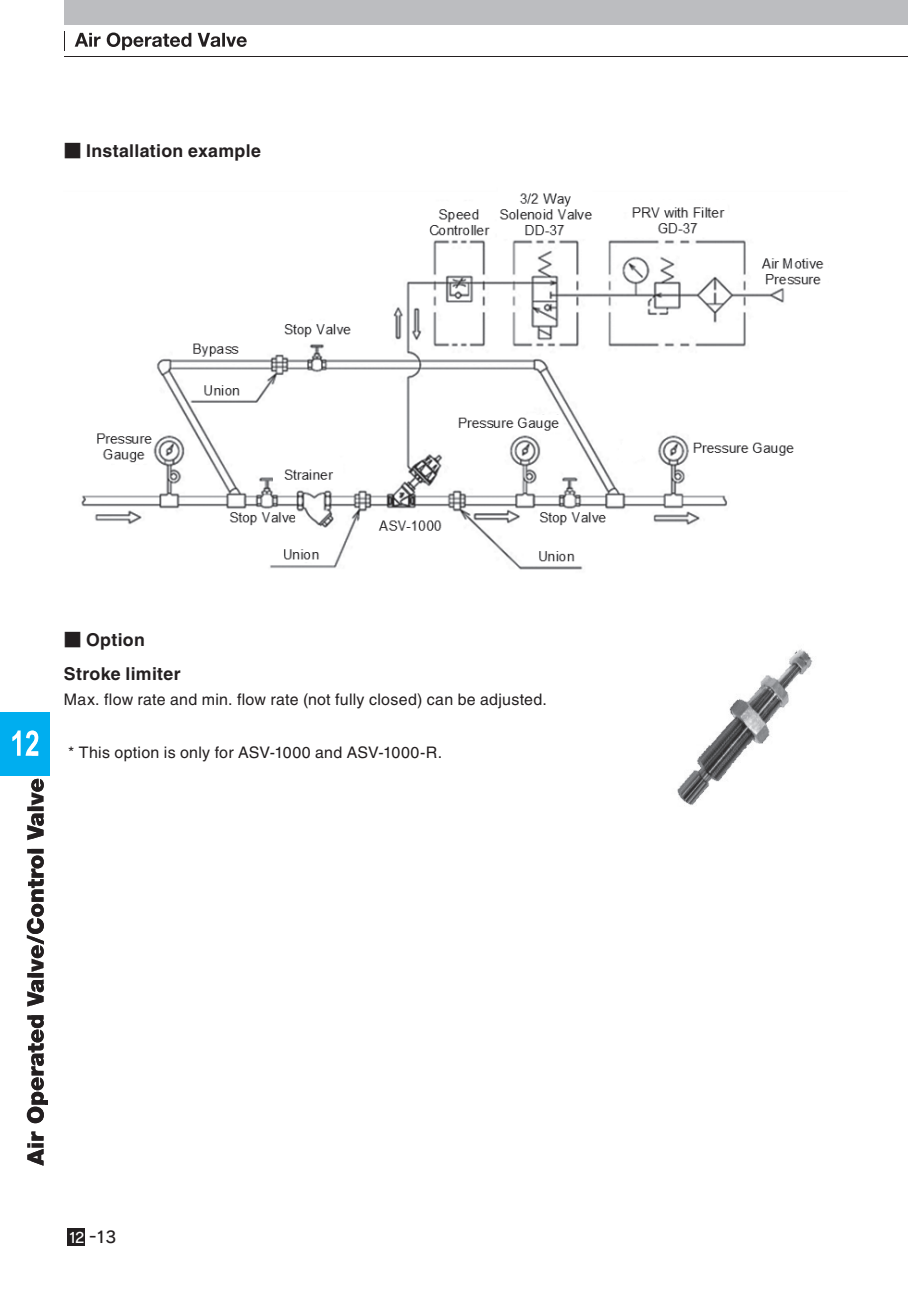
<style>
.page{position:relative;width:908px;height:1290px;background:#fff}
.page>*{position:absolute;margin:0;border:0;box-sizing:border-box;transform-origin:0 0}
.t1{font:700 17.75px/33.8px "Helvetica LT Pro";letter-spacing:.02em;color:#231f20}
.t2{font:16px "Helvetica LT Pro";letter-spacing:.02em;color:#231f20}
.t3{font:16px "Rodin Pro DB";color:#231f20}
.s1{font-family:"Cezanne Pro B";font-weight:400}
.s2{font-size:14.25px;color:#fff}
</style>
<div class="page">
<div style="left:0;top:712px;width:50px;height:64px;background:#00aeef"></div>
<svg style="left:64px;top:31px;width:1px;height:20px"></svg>
<div style="left:65px;top:0;width:842px;height:24px;background:#bcbdc0"></div>
<hr style="left:65px;top:56px;width:842px;height:1px;background:#231f20">
<svg style="left:75px;top:33px;width:172px;height:17px"></svg>
<svg style="left:12px;top:730px;width:27px;height:26px"></svg>
<svg style="left:27px;top:779px;width:20px;height:387px"></svg>
<img style="left:81px;top:193px;width:743px;height:377px">
<img style="left:677px;top:649px;width:136px;height:156px">
<div style="left:67px;top:1228px;width:18px;height:18px;background:#231f20"></div>
<p class="t1" style="left:64px;top:134px;width:198px"><span class="s1">■</span> Installation example</p>
<p class="t1" style="left:64px;top:623px;width:118px"><span class="s1">■</span> Option<br>Stroke limiter</p>
<p class="t2" style="left:64px;top:690px;width:484px">Max. flow rate and min. flow rate (not fully closed) can be adjusted.</p>
<p class="t2" style="left:68px;top:743px;width:375px">* This option is only for ASV-1000 and ASV-1000-R.</p>
<p class="t3" style="left:68px;top:1226px;width:50px"><span class="s2">12</span> -13</p>
</div>
